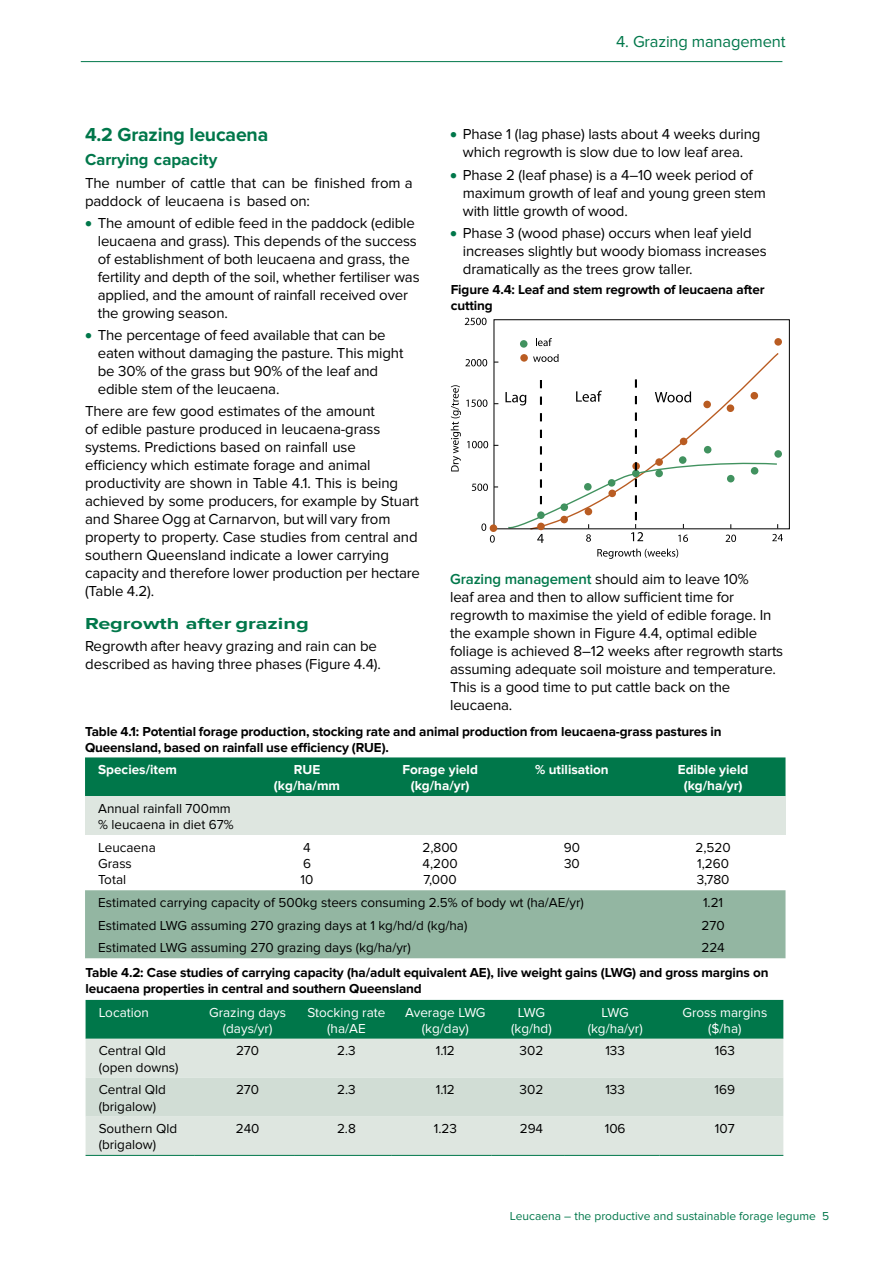
<style>
.page{position:relative;width:893px;height:1263px;background:#fff}
.page>*{position:absolute;margin:0;border:0;box-sizing:border-box;transform-origin:0 0}
.t1{font:700 19.5px "Proxima Nova";letter-spacing:-.01em;color:#00774a}
.t2{font:700 16.5px "Proxima Nova";letter-spacing:-.005em;color:#00774a;scale:1.31 1}
.t3{font:16.5px "Proxima Nova";letter-spacing:-.01em;color:#00774a}
.t4{font:700 16.5px "Proxima Nova";letter-spacing:-.005em;color:#00774a}
.t5{font:15px/18px "Proxima Nova";letter-spacing:-.01em;color:#000}
.t6{font:13.5px/16.2px "Proxima Nova";color:#000}
.t7{font:700 13.5px/16.2px "Proxima Nova";letter-spacing:-.01em;color:#000}
.t8{font:13.5px/16.2px "Proxima Nova";color:#fff;text-align:center}
.t9{font:700 13.5px/16.2px "Proxima Nova";color:#fff;text-align:center}
.t10{font:12px "Proxima Nova";color:#00774a}
.s1{color:#00774a}
.s2{font-weight:600;color:#00774a}
</style>
<div class="page">
<hr style="left:81px;top:61px;width:701px;height:1px;background:#00774a">
<div style="left:85px;top:757px;width:700px;height:39px;background:#00774a"></div>
<div style="left:85px;top:796px;width:700px;height:39px;background:#dee6e0"></div>
<div style="left:85px;top:890px;width:700px;height:68px;background:#93b6a2"></div>
<div style="left:494px;top:319px;width:296px;height:210px;border:1px solid #000"></div>
<div style="left:774px;top:338px;width:8px;height:8px;background:#b95c22;border-radius:50%"></div>
<div style="left:520px;top:354px;width:8px;height:8px;background:#b95c22;border-radius:50%"></div>
<div style="left:520px;top:340px;width:7px;height:8px;background:#41925f;border-radius:50%"></div>
<svg style="left:465px;top:318px;width:22px;height:7px"></svg>
<svg style="left:465px;top:359px;width:22px;height:7px"></svg>
<svg style="left:472px;top:483px;width:16px;height:8px"></svg>
<svg style="left:451px;top:385px;width:37px;height:86px"></svg>
<svg style="left:481px;top:523px;width:14px;height:20px"></svg>
<svg style="left:505px;top:379px;width:278px;height:164px"></svg>
<svg style="left:597px;top:549px;width:81px;height:10px"></svg>
<svg style="left:536px;top:338px;width:16px;height:8px"></svg>
<svg style="left:533px;top:354px;width:26px;height:8px"></svg>
<div style="left:86px;top:1000px;width:697px;height:39px;background:#00774a"></div>
<div style="left:86px;top:1039px;width:697px;height:116px;background:#dee6e0"></div>
<div style="left:86px;top:1078px;width:697px;height:38px;background:#d1ddd5"></div>
<hr style="left:86px;top:1155px;width:108px;height:1px;background:#00774a">
<hr style="left:194px;top:1155px;width:100px;height:1px;background:#00774a">
<hr style="left:294px;top:1155px;width:98px;height:1px;background:#00774a">
<hr style="left:392px;top:1155px;width:100px;height:1px;background:#00774a">
<hr style="left:492px;top:1155px;width:72px;height:1px;background:#00774a">
<hr style="left:564px;top:1155px;width:95px;height:1px;background:#00774a">
<hr style="left:659px;top:1155px;width:124px;height:1px;background:#00774a">
<p class="t3" style="left:616px;top:32px;width:171px">4. Grazing management</p>
<h1 class="t1" style="left:85px;top:124px;width:185px">4.2 Grazing leucaena</h1>
<p class="t4" style="left:85px;top:150px;width:134px">Carrying capacity</p>
<p class="t5" style="left:85px;top:174px;width:329px">The number of cattle that can be finished from a paddock of leucaena is based on:</p>
<p class="t5" style="left:98px;top:214px;width:323px;text-indent:-13px"><span class="s1">•</span> The amount of edible feed in the paddock (edible leucaena and grass). This depends of the success of establishment of both leucaena and grass, the fertility and depth of the soil, whether fertiliser was applied, and the amount of rainfall received over the growing season.</p>
<p class="t5" style="left:98px;top:326px;width:307px;text-indent:-13px"><span class="s1">•</span> The percentage of feed available that can be eaten without damaging the pasture. This might be 30% of the grass but 90% of the leaf and edible stem of the leucaena.</p>
<p class="t5" style="left:85px;top:402px;width:336px">There are few good estimates of the amount<br>of edible pasture produced in leucaena-grass systems. Predictions based on rainfall use efficiency which estimate forage and animal productivity are shown in Table 4.1. This is being achieved by some producers, for example by Stuart and Sharee Ogg at Carnarvon, but will vary from property to property. Case studies from central and southern Queensland indicate a lower carrying capacity and therefore lower production per hectare (Table 4.2).</p>
<p class="t2" style="left:85px;top:613px;width:172px">Regrowth after grazing</p>
<p class="t5" style="left:85px;top:637px;width:297px">Regrowth after heavy grazing and rain can be described as having three phases (Figure 4.4).</p>
<p class="t5" style="left:450px;top:126px;width:312px;text-align:center"><span class="s1">•</span> Phase 1 (lag phase) lasts about 4 weeks during which regrowth is slow due to low leaf area.</p>
<p class="t5" style="left:463px;top:166px;width:305px;text-indent:-13px"><span class="s1">•</span> Phase 2 (leaf phase) is a 4–10 week period of maximum growth of leaf and young green stem with little growth of wood.</p>
<p class="t5" style="left:463px;top:224px;width:305px;text-indent:-13px"><span class="s1">•</span> Phase 3 (wood phase) occurs when leaf yield increases slightly but woody biomass increases dramatically as the trees grow taller.</p>
<p class="t7" style="left:451px;top:281px;width:315px">Figure 4.4: Leaf and stem regrowth of leucaena after cutting</p>
<p class="t5" style="left:450px;top:570px;width:335px"><span class="s2">Grazing management</span> should aim to leave 10%<br>leaf area and then to allow sufficient time for regrowth to maximise the yield of edible forage. In the example shown in Figure 4.4, optimal edible foliage is achieved 8–12 weeks after regrowth starts assuming adequate soil moisture and temperature.<br>This is a good time to put cattle back on the leucaena.</p>
<p class="t7" style="left:85px;top:723px;width:638px">Table 4.1: Potential forage production, stocking rate and animal production from leucaena-grass pastures in<br>Queensland, based on rainfall use efficiency (RUE).</p>
<p class="t9" style="left:98px;top:762px;width:80px">Species/item</p>
<p class="t9" style="left:274px;top:762px;width:68px">RUE (kg/ha/mm</p>
<p class="t9" style="left:402px;top:762px;width:77px">Forage yield (kg/ha/yr)</p>
<p class="t9" style="left:535px;top:762px;width:75px">% utilisation</p>
<p class="t9" style="left:678px;top:762px;width:72px">Edible yield (kg/ha/yr)</p>
<p class="t6" style="left:98px;top:801px;width:137px">Annual rainfall 700mm % leucaena in diet 67%</p>
<p class="t6" style="left:98px;top:839px;width:59px">Leucaena<br>Grass<br>Total</p>
<p class="t6" style="left:301px;top:839px;width:14px">4<br>6<br>10</p>
<p class="t6" style="left:422px;top:839px;width:37px;text-align:justify">2,800<br>4,200<br>7,000</p>
<p class="t6" style="left:564px;top:839px;width:18px">90<br>30</p>
<p class="t6" style="left:695px;top:839px;width:37px">2,520<br>1,260<br>3,780</p>
<p class="t6" style="left:98px;top:894px;width:487px">Estimated carrying capacity of 500kg steers consuming 2.5% of body wt (ha/AE/yr)</p>
<p class="t6" style="left:703px;top:894px;width:22px">1.21</p>
<p class="t6" style="left:98px;top:917px;width:371px">Estimated LWG assuming 270 grazing days at 1 kg/hd/d (kg/ha)</p>
<p class="t6" style="left:702px;top:917px;width:25px">270</p>
<p class="t6" style="left:98px;top:940px;width:314px">Estimated LWG assuming 270 grazing days (kg/ha/yr)</p>
<p class="t6" style="left:701px;top:940px;width:25px">224</p>
<p class="t7" style="left:86px;top:964px;width:684px">Table 4.2: Case studies of carrying capacity (ha/adult equivalent AE), live weight gains (LWG) and gross margins on leucaena properties in central and southern Queensland</p>
<p class="t8" style="left:99px;top:1004px;width:52px">Location</p>
<p class="t8" style="left:209px;top:1004px;width:79px">Grazing days (days/yr)</p>
<p class="t8" style="left:308px;top:1004px;width:79px">Stocking rate (ha/AE</p>
<p class="t8" style="left:405px;top:1004px;width:82px">Average LWG (kg/day)</p>
<p class="t8" style="left:511px;top:1004px;width:42px">LWG (kg/hd)</p>
<p class="t8" style="left:588px;top:1004px;width:56px">LWG (kg/ha/yr)</p>
<p class="t8" style="left:682px;top:1004px;width:86px">Gross margins ($/ha)</p>
<p class="t6" style="left:99px;top:1043px;width:81px">Central Qld (open downs)</p>
<p class="t6" style="left:236px;top:1043px;width:25px">270</p>
<p class="t6" style="left:337px;top:1043px;width:20px">2.3</p>
<p class="t6" style="left:436px;top:1043px;width:21px">1.12</p>
<p class="t6" style="left:520px;top:1043px;width:25px">302</p>
<p class="t6" style="left:605px;top:1043px;width:21px">133</p>
<p class="t6" style="left:715px;top:1043px;width:22px">163</p>
<p class="t6" style="left:99px;top:1082px;width:69px">Central Qld (brigalow)</p>
<p class="t6" style="left:236px;top:1082px;width:25px">270</p>
<p class="t6" style="left:337px;top:1082px;width:20px">2.3</p>
<p class="t6" style="left:436px;top:1082px;width:21px">1.12</p>
<p class="t6" style="left:520px;top:1082px;width:25px">302</p>
<p class="t6" style="left:605px;top:1082px;width:21px">133</p>
<p class="t6" style="left:715px;top:1082px;width:22px">169</p>
<p class="t6" style="left:99px;top:1121px;width:80px">Southern Qld (brigalow)</p>
<p class="t6" style="left:236px;top:1121px;width:25px">240</p>
<p class="t6" style="left:337px;top:1121px;width:20px">2.8</p>
<p class="t6" style="left:434px;top:1121px;width:25px">1.23</p>
<p class="t6" style="left:520px;top:1121px;width:25px">294</p>
<p class="t6" style="left:605px;top:1121px;width:22px">106</p>
<p class="t6" style="left:715px;top:1121px;width:21px">107</p>
<p class="t10" style="left:510px;top:1209px;width:321px">Leucaena – the productive and sustainable forage legume 5</p>
</div>
